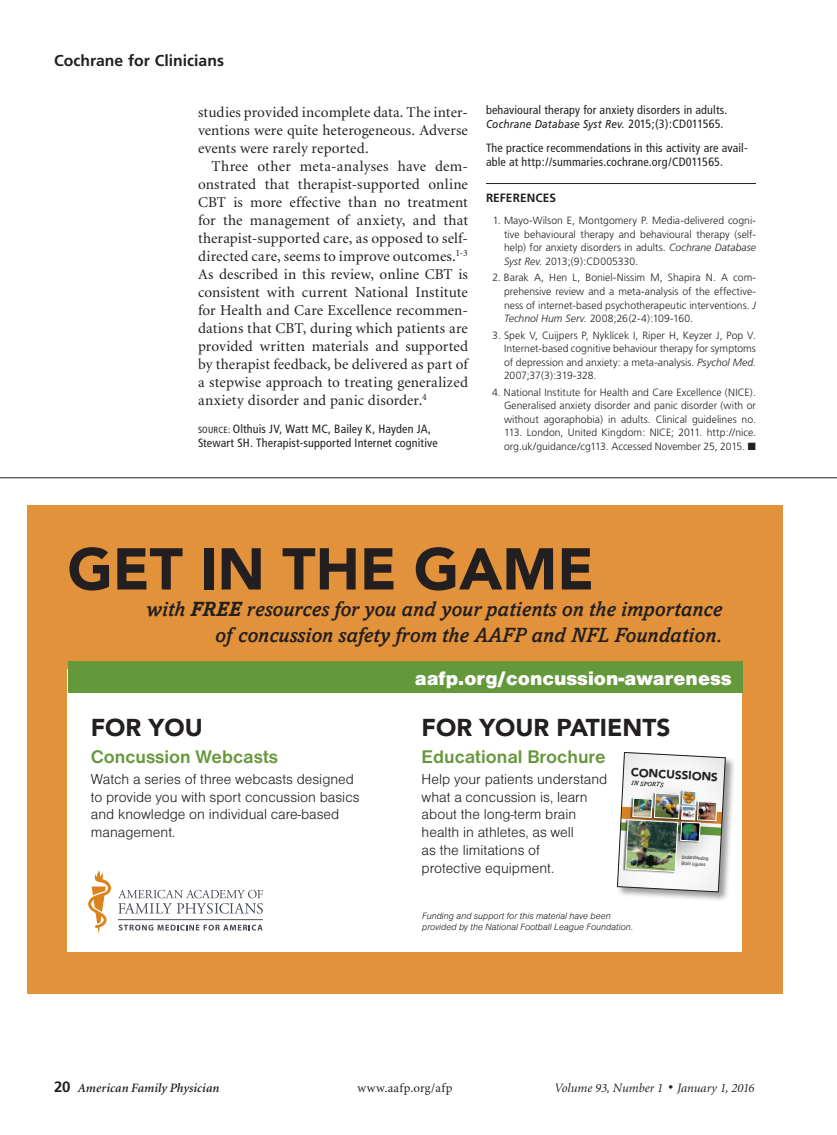
<style>
.page{position:relative;width:837px;height:1135px;background:#fff}
.page>*{position:absolute;margin:0;border:0;box-sizing:border-box;transform-origin:0 0}
.t1{font:900 58.2px "Avenir";color:#231f20}
.t2{font:900 24.45px "Avenir";color:#231f20}
.t3{font:italic 500 21.75px/25.8px "Livingston";color:#231f20;text-align:right}
.t4{font:20.25px "Nimbus San D Blac";color:#fff}
.t5{font:700 18.9px "Nimbus San D";color:#65973b}
.jump_head{font:700 15.75px "Frutiger";letter-spacing:.005em;color:#231f20}
.body_text{font:15px/18px "Minion";letter-spacing:.005em;color:#231f20;text-align:justify}
.t6{font:14.85px/17.9px "Nimbus San D Ligh";color:#231f20}
.t7{font:italic 12.75px "Minion";color:#231f20}
.t8{font:italic 600 12.75px "Minion";letter-spacing:.005em;color:#231f20}
.t9{font:12.75px "Minion";letter-spacing:.03em;color:#231f20}
.blurb{font:condensed 12px/14.2px "Frutiger";letter-spacing:.01em;color:#231f20}
.refs_head{font:700 12px "Frutiger";letter-spacing:.005em;color:#231f20}
.t10{font:900 11.7px "Avenir";color:#231f20}
.blurb-2{font:italic 11.4px "Frutiger";letter-spacing:.015em;color:#231f20;scale:.89 1}
.refs{font:300 10.5px/13.5px "Frutiger";color:#231f20;text-align:justify}
.t11{font:9.45px/11.4px "Nimbus San D Ligh Ital";color:#231f20}
.t12{font:italic 500 6.6px "Livingston";color:#231f20}
.t13{font:condensed 5.4px/6.4px "Nimbus San D";color:#231f20}
.s1{font-size:9px}
.s2{font-style:normal;font-stretch:condensed;font-size:12px}
.s3{font-style:italic}
.s4{font-weight:700}
.s5{font-family:"Frutiger";font-weight:700;font-style:normal;font-size:15px}
</style>
<div class="page">
<hr style="left:486px;top:183px;width:270px;height:1px;background:#231f20">
<hr style="left:0;top:477px;width:837px;height:1px;background:#231f20">
<div style="left:27px;top:505px;width:756px;height:488px;background:#e2923a"></div>
<div style="left:68px;top:669px;width:674px;height:282px;background:#fff"></div>
<div style="left:68px;top:660px;width:674px;height:32px;background:#65973b"></div>
<div style="left:616px;top:751px;width:120px;height:150px;background:#231f20;opacity:.45"></div>
<img style="left:617px;top:751px;width:109px;height:141px">
<svg style="left:118px;top:889px;width:145px;height:24px"></svg>
<svg style="left:119px;top:924px;width:144px;height:6px"></svg>
<svg style="left:88px;top:870px;width:23px;height:63px"></svg>
<hr style="left:118px;top:919px;width:145px;height:1px;background:#464b54">
<p class="jump_head" style="left:54px;top:51px;width:172px">Cochrane for Clinicians</p>
<p class="body_text" style="left:198px;top:104px;width:272px">studies provided incomplete data. The inter&shy;ventions were quite heterogeneous. Adverse events were rarely reported.</p>
<p class="body_text" style="left:198px;top:158px;width:272px;text-indent:14px">Three other meta-analyses have dem&shy;onstrated that therapist-supported online CBT is more effective than no treatment for the management of anxiety, and that therapist-supported care, as opposed to self&shy;directed care, seems to improve outcomes.<sup>1-3<br></sup>As described in this review, online CBT is consistent with current National Institute for Health and Care Excellence recommen&shy;dations that CBT, during which patients are provided written materials and supported by therapist feedback, be delivered as part of a stepwise approach to treating generalized anxiety disorder and panic disorder.<sup>4</sup></p>
<p class="blurb" style="left:198px;top:422px;width:241px"><span class="s1">SOURCE:</span> Olthuis JV, Watt MC, Bailey K, Hayden JA,<br>Stewart SH. Therapist-supported Internet cognitive</p>
<p class="blurb" style="left:486px;top:103px;width:243px">behavioural therapy for anxiety disorders in adults.</p>
<p class="blurb-2" style="left:486px;top:118px;width:268px">Cochrane Database Syst Rev. <span class="s2">2015;(3):CD011565.</span></p>
<p class="blurb" style="left:486px;top:140px;width:263px">The practice recommendations in this activity are avail&shy;able at http://summaries.cochrane.org/CD011565.</p>
<p class="refs_head" style="left:486px;top:191px;width:71px">REFERENCES</p>
<p class="refs" style="left:504px;top:214px;width:254px;text-indent:-11px">1. Mayo-Wilson E, Montgomery P. Media-delivered cogni&shy;tive behavioural therapy and behavioural therapy (self&shy;help) for anxiety disorders in adults. <span class="s3">Cochrane Database Syst Rev.</span> 2013;(9):CD005330.</p>
<p class="refs" style="left:504px;top:271px;width:254px;text-indent:-12px">2. Barak A, Hen L, Boniel-Nissim M, Shapira N. A com&shy;prehensive review and a meta-analysis of the effective&shy;ness of internet-based psychotherapeutic interventions. <span class="s3">J Technol Hum Serv.</span> 2008;26(2-4):109-160.</p>
<p class="refs" style="left:504px;top:328px;width:253px;text-indent:-12px">3. Spek V, Cuijpers P, Nyklícek I, Riper H, Keyzer J, Pop V.<br>Internet-based cognitive behaviour therapy for symptoms of depression and anxiety: a meta-analysis. <span class="s3">Psychol Med.<br></span>2007;37(3):319-328.</p>
<p class="refs" style="left:504px;top:385px;width:254px;text-indent:-12px">4. National Institute for Health and Care Excellence (NICE).<br>Generalised anxiety disorder and panic disorder (with or without agoraphobia) in adults. Clinical guidelines no.<br>113. London, United Kingdom: NICE; 2011. http://nice. org.uk/guidance/cg113. Accessed November 25, 2015. ■</p>
<p class="t1" style="left:68px;top:519px;width:528px">GET IN THE GAME</p>
<p class="t3" style="left:146px;top:596px;width:578px">with <span class="s4">FREE</span> resources for you and your patients on the importance of concussion safety from the AAFP and NFL Foundation.</p>
<p class="t2" style="left:91px;top:706px;width:113px">FOR YOU</p>
<p class="t5" style="left:91px;top:745px;width:189px">Concussion Webcasts</p>
<p class="t6" style="left:91px;top:769px;width:270px">Watch a series of three webcasts designed to provide you with sport concussion basics and knowledge on individual care-based management.</p>
<p class="t4" style="left:415px;top:666px;width:318px">aafp.org/concussion-awareness</p>
<p class="t2" style="left:422px;top:706px;width:250px">FOR YOUR PATIENTS</p>
<p class="t5" style="left:422px;top:745px;width:186px">Educational Brochure</p>
<p class="t6" style="left:422px;top:769px;width:187px">Help your patients understand what a concussion is, learn about the long-term brain health in athletes, as well<br>as the limitations of<br>protective equipment.</p>
<p class="t10" style="left:631px;top:762px;width:89px;rotate:3deg">CONCUSSIONS</p>
<p class="t12" style="left:632px;top:778px;width:34px;rotate:3deg">IN SPORTS</p>
<p class="t13" style="left:682px;top:853px;width:28px;rotate:3deg">Understanding<br>Brain Injuries</p>
<p class="t11" style="left:422px;top:909px;width:212px">Funding and support for this material have been provided by the National Football League Foundation.</p>
<p class="t8" style="left:54px;top:1080px;width:167px"><span class="s5">20</span> American Family Physician</p>
<p class="t9" style="left:357px;top:1080px;width:97px">www.aafp.org/afp</p>
<p class="t7" style="left:554px;top:1080px;width:202px">Volume 93, Number 1 ◆ January 1, 2016</p>
</div>
